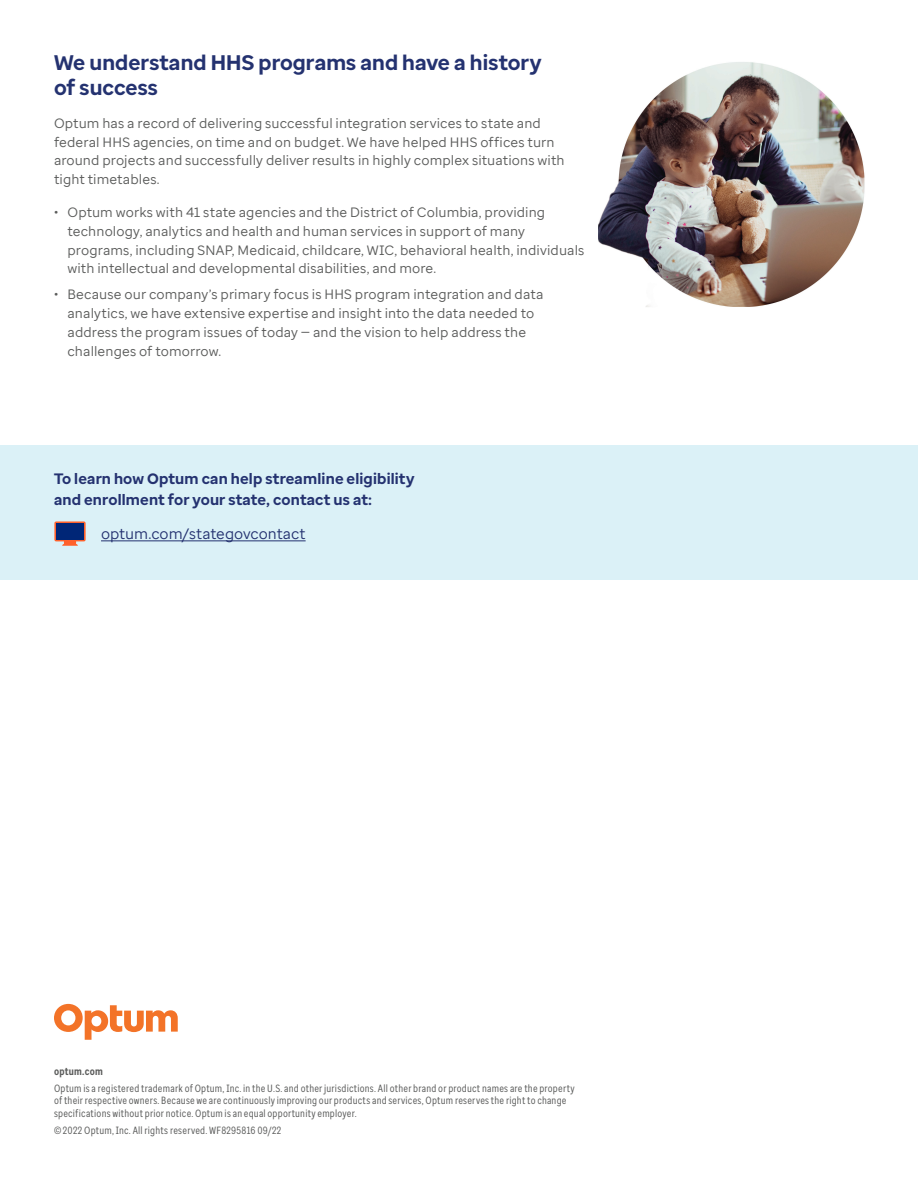
<style>
.page{position:relative;width:918px;height:1188px;background:#fff}
.page>*{position:absolute;margin:0;border:0;box-sizing:border-box;transform-origin:0 0}
.Subhead{font:700 21px/25.2px "Optum Sans";letter-spacing:.005em;color:#243270}
.Call_to_action{font:700 15px/21px "Optum Sans";letter-spacing:.01em;color:#243270}
.Call_to_action-2{font:15px "Optum Sans";color:#243270}
.Body{font:13.5px/18.9px "Optum Sans";letter-spacing:.01em;color:#5a5b5a}
.Legal{font:10.5px/12.6px "Optum Sans Cond";letter-spacing:.02em;color:#5a5b5a}
.Legal-2{font:700 10.5px "Optum Sans Cond";letter-spacing:.02em;color:#5a5b5a}
</style>
<div class="page">
<img style="left:598px;top:62px;width:267px;height:245px">
<div style="left:0;top:446px;width:918px;height:134px;background:#dbf1f7"></div>
<hr style="left:101px;top:540px;width:205px;height:1px;background:#243270">
<svg style="left:54px;top:521px;width:32px;height:25px"></svg>
<div style="left:56px;top:523px;width:28px;height:17px;background:#002677"></div>
<svg style="left:54px;top:1004px;width:124px;height:36px"></svg>
<p class="Subhead" style="left:54px;top:50px;width:489px">We understand HHS programs and have a history of success</p>
<p class="Body" style="left:54px;top:113px;width:512px">Optum has a record of delivering successful integration services to state and federal HHS agencies, on time and on budget. We have helped HHS offices turn around projects and successfully deliver results in highly complex situations with tight timetables.</p>
<p class="Body" style="left:68px;top:202px;width:518px;text-indent:-14px">• Optum works with 41 state agencies and the District of Columbia, providing technology, analytics and health and human services in support of many programs, including SNAP, Medicaid, childcare, WIC, behavioral health, individuals with intellectual and developmental disabilities, and more.</p>
<p class="Body" style="left:68px;top:285px;width:478px;text-indent:-14px">• Because our company’s primary focus is HHS program integration and data analytics, we have extensive expertise and insight into the data needed to address the program issues of today — and the vision to help address the challenges of tomorrow.</p>
<p class="Call_to_action" style="left:54px;top:468px;width:362px">To learn how Optum can help streamline eligibility and enrollment for your state, contact us at:</p>
<p class="Call_to_action-2" style="left:101px;top:524px;width:206px">optum.com/stategovcontact</p>
<p class="Legal-2" style="left:54px;top:1064px;width:50px">optum.com</p>
<p class="Legal" style="left:54px;top:1082px;width:522px">Optum is a registered trademark of Optum, Inc. in the U.S. and other jurisdictions. All other brand or product names are the property of their respective owners. Because we are continuously improving our products and services, Optum reserves the right to change specifications without prior notice. Optum is an equal opportunity employer.</p>
<p class="Legal" style="left:54px;top:1124px;width:229px">© 2022 Optum, Inc. All rights reserved. WF8295816 09/22</p>
</div>
